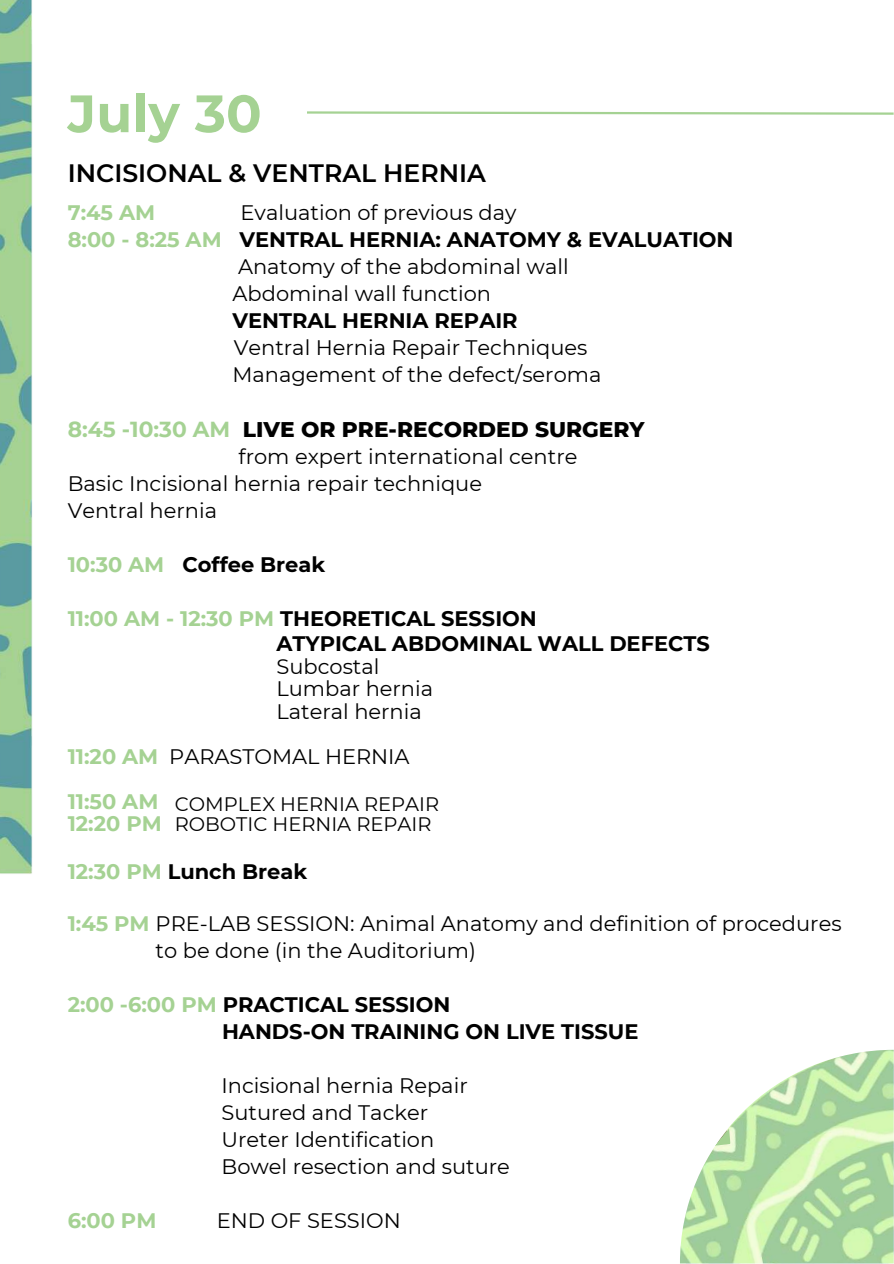
<style>
.page{position:relative;width:894px;height:1264px;background:#fff}
.page>*{position:absolute;margin:0;border:0;box-sizing:border-box;transform-origin:0 0}
.t1{font:700 52.5px "Montserrat";color:#a5d293}
.t2{font:600 25.2px "Montserrat";color:#000}
.t3{font:800 21.75px "Montserrat";color:#000}
.t4{font:21px/27px "Montserrat";color:#000}
.t5{font:700 21px/24.8px "Montserrat";color:#000}
.t6{font:700 21px "Montserrat";color:#a5d293}
.t7{font:19.5px/20.2px "Montserrat";color:#000}
.s1{color:#a5d293}
.s2{font-weight:700;color:#a5d293}
</style>
<div class="page">
<svg style="left:307px;top:111px;width:586px;height:4px"></svg>
<img style="left:0;top:0;width:33px;height:874px">
<img style="left:680px;top:1049px;width:213px;height:214px">
<svg style="left:714px;top:1128px;width:22px;height:17px"></svg>
<h1 class="t1" style="left:68px;top:81px;width:195px">July 30</h1>
<p class="t2" style="left:68px;top:157px;width:419px">INCISIONAL &amp; VENTRAL HERNIA</p>
<p class="t6" style="left:68px;top:200px;width:89px">7:45 AM</p>
<p class="t4" style="left:240px;top:199px;width:277px">Evaluation of previous day</p>
<p class="t5" style="left:68px;top:227px;width:667px"><span class="s1">8:00 - 8:25 AM</span> VENTRAL HERNIA: ANATOMY &amp; EVALUATION</p>
<p class="t4" style="left:238px;top:253px;width:332px">Anatomy of the abdominal wall</p>
<p class="t4" style="left:232px;top:280px;width:260px">Abdominal wall function</p>
<p class="t5" style="left:232px;top:308px;width:286px">VENTRAL HERNIA REPAIR</p>
<p class="t4" style="left:232px;top:334px;width:370px">Ventral Hernia Repair Techniques<br>Management of the defect/seroma</p>
<p class="t3" style="left:68px;top:416px;width:578px"><span class="s2">8:45 -10:30 AM</span> LIVE OR PRE-RECORDED SURGERY</p>
<p class="t4" style="left:68px;top:443px;width:511px;text-indent:171px">from expert international centre<br>Basic Incisional hernia repair technique<br>Ventral hernia</p>
<p class="t5" style="left:68px;top:552px;width:259px"><span class="s1">10:30 AM</span> Coffee Break</p>
<p class="t5" style="left:276px;top:606px;width:435px;text-indent:-209px"><span class="s1">11:00 AM - 12:30 PM</span> THEORETICAL SESSION<br>ATYPICAL ABDOMINAL WALL DEFECTS</p>
<p class="t4" style="left:276px;top:655px;width:158px;line-height:22.5px">Subcostal<br>Lumbar hernia<br>Lateral hernia</p>
<p class="t4" style="left:68px;top:733px;width:343px;line-height:45px"><span class="s2">11:20 AM</span> PARASTOMAL HERNIA<br><span class="s2">11:50 AM</span></p>
<p class="t6" style="left:68px;top:811px;width:95px">12:20 PM</p>
<p class="t5" style="left:68px;top:858px;width:241px"><span class="s1">12:30 PM</span> Lunch Break</p>
<p class="t7" style="left:175px;top:793px;width:266px">COMPLEX HERNIA REPAIR<br>ROBOTIC HERNIA REPAIR</p>
<p class="t4" style="left:156px;top:909px;width:687px;text-indent:-88px"><span class="s2">1:45 PM</span> PRE-LAB SESSION: Animal Anatomy and definition of procedures to be done (in the Auditorium)</p>
<p class="t5" style="left:222px;top:990px;width:418px;line-height:27px;text-indent:-154px"><span class="s1">2:00 -6:00 PM</span> PRACTICAL SESSION<br>HANDS-ON TRAINING ON LIVE TISSUE</p>
<p class="t4" style="left:221px;top:1071px;width:290px">Incisional hernia Repair<br>Sutured and Tacker<br>Ureter Identification<br>Bowel resection and suture</p>
<p class="t6" style="left:68px;top:1207px;width:90px">6:00 PM</p>
<p class="t4" style="left:217px;top:1206px;width:185px">END OF SESSION</p>
</div>
